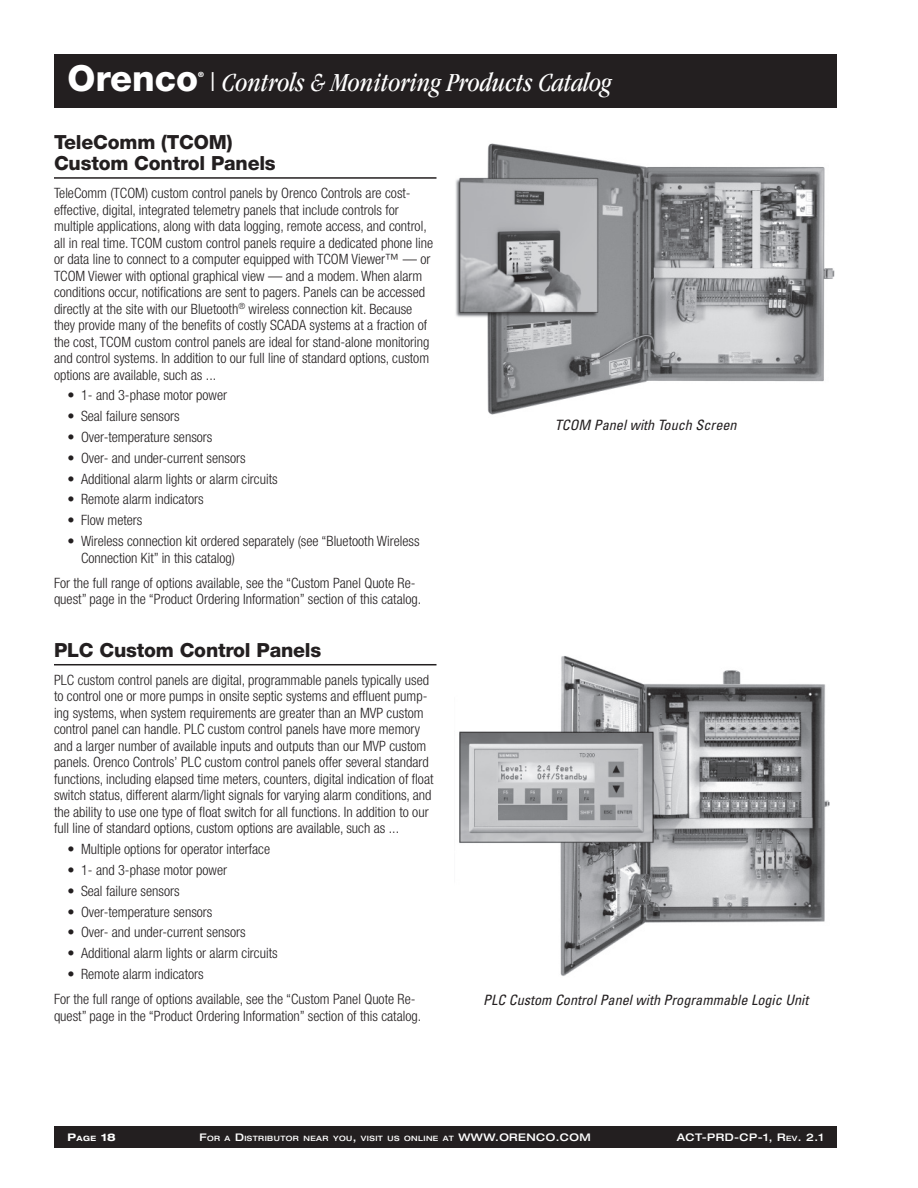
<style>
.page{position:relative;width:918px;height:1188px;background:#fff}
.page>*{position:absolute;margin:0;border:0;box-sizing:border-box;transform-origin:0 0}
.t1{font:800 36px "Helvetica Neue";color:#fff}
.t2{font:italic condensed 27px "Garamond";color:#fff}
.t3{font:800 19.5px/21px "Helvetica Neue";letter-spacing:-.01em;color:#231f20}
.t4{font:300 condensed 14.25px/16.5px "Helvetica Neue";color:#231f20}
.t5{font:italic condensed 14.25px "Univers";color:#231f20}
.t6{font:500 expanded 10.5px "Helvetica Neue";letter-spacing:.04em;color:#fff}
.t7{font:700 expanded 10.5px "Helvetica Neue";color:#fff}
.t8{font:500 expanded 7.35px "Helvetica Neue";letter-spacing:.055em;color:#fff}
.t9{font:800 7.2px "Helvetica Neue";color:#fff}
.s1{font-size:7.35px}
.s2{font-size:10.5px}
</style>
<div class="page">
<div style="left:54px;top:54px;width:783px;height:54px;background:#231f20"></div>
<div style="left:54px;top:1126px;width:783px;height:22px;background:#231f20"></div>
<hr style="left:54px;top:177px;width:382px;height:2px;background:#231f20">
<img style="left:455px;top:143px;width:380px;height:272px">
<hr style="left:54px;top:664px;width:382px;height:1px;background:#231f20">
<img style="left:459px;top:656px;width:371px;height:320px">
<h1 class="t1" style="left:68px;top:66px;width:132px">Orenco</h1>
<p class="t9" style="left:198px;top:72px;width:7px">®</p>
<h2 class="t2" style="left:210px;top:72px;width:403px">| Controls &amp; Monitoring Products Catalog</h2>
<h3 class="t3" style="left:54px;top:134px;width:223px">TeleComm (TCOM)<br>Custom Control Panels</h3>
<p class="t4" style="left:54px;top:186px;width:381px">TeleComm (TCOM) custom control panels by Orenco Controls are cost&shy;effective, digital, integrated telemetry panels that include controls for multiple applications, along with data logging, remote access, and control, all in real time. TCOM custom control panels require a dedicated phone line or data line to connect to a computer equipped with TCOM Viewer™ — or TCOM Viewer with optional graphical view — and a modem. When alarm conditions occur, notifications are sent to pagers. Panels can be accessed directly at the site with our Bluetooth<sup>®</sup> wireless connection kit. Because they provide many of the benefits of costly SCADA systems at a fraction of the cost, TCOM custom control panels are ideal for stand-alone monitoring and control systems. In addition to our full line of standard options, custom options are available, such as ...</p>
<p class="t4" style="left:68px;top:388px;width:161px">• 1- and 3-phase motor power</p>
<p class="t4" style="left:68px;top:409px;width:114px">• Seal failure sensors</p>
<p class="t4" style="left:68px;top:430px;width:146px">• Over-temperature sensors</p>
<p class="t4" style="left:68px;top:451px;width:180px">• Over- and under-current sensors</p>
<p class="t4" style="left:68px;top:472px;width:212px">• Additional alarm lights or alarm circuits</p>
<p class="t4" style="left:68px;top:492px;width:138px">• Remote alarm indicators</p>
<p class="t4" style="left:68px;top:513px;width:76px">• Flow meters</p>
<p class="t4" style="left:81px;top:534px;width:340px;text-indent:-14px">• Wireless connection kit ordered separately (see “Bluetooth Wireless<br>Connection Kit” in this catalog)</p>
<p class="t4" style="left:54px;top:576px;width:369px">For the full range of options available, see the “Custom Panel Quote Re&shy;quest” page in the “Product Ordering Information” section of this catalog.</p>
<h3 class="t3" style="left:54px;top:642px;width:269px">PLC Custom Control Panels</h3>
<p class="t4" style="left:54px;top:673px;width:381px">PLC custom control panels are digital, programmable panels typically used to control one or more pumps in onsite septic systems and effluent pump&shy;ing systems, when system requirements are greater than an MVP custom control panel can handle. PLC custom control panels have more memory and a larger number of available inputs and outputs than our MVP custom panels. Orenco Controls’ PLC custom control panels offer several standard functions, including elapsed time meters, counters, digital indication of float switch status, different alarm/light signals for varying alarm conditions, and the ability to use one type of float switch for all functions. In addition to our full line of standard options, custom options are available, such as ...</p>
<p class="t4" style="left:68px;top:842px;width:204px">• Multiple options for operator interface</p>
<p class="t4" style="left:68px;top:863px;width:161px">• 1- and 3-phase motor power</p>
<p class="t4" style="left:68px;top:884px;width:114px">• Seal failure sensors</p>
<p class="t4" style="left:68px;top:905px;width:146px">• Over-temperature sensors</p>
<p class="t4" style="left:68px;top:925px;width:180px">• Over- and under-current sensors</p>
<p class="t4" style="left:68px;top:946px;width:212px">• Additional alarm lights or alarm circuits</p>
<p class="t4" style="left:54px;top:963px;width:363px;line-height:25.2px;text-indent:14px">• Remote alarm indicators<br>For the full range of options available, see the “Custom Panel Quote Re-</p>
<p class="t4" style="left:54px;top:1009px;width:369px">quest” page in the “Product Ordering Information” section of this catalog.</p>
<p class="t5" style="left:555px;top:419px;width:184px">TCOM Panel with Touch Screen</p>
<p class="t5" style="left:483px;top:995px;width:327px">PLC Custom Control Panel with Programmable Logic Unit</p>
<p class="t7" style="left:68px;top:1133px;width:50px">P<span class="s1">AGE</span> 18</p>
<p class="t8" style="left:199px;top:1135px;width:393px"><span class="s2">F</span>OR A <span class="s2">D</span>ISTRIBUTOR NEAR YOU<span class="s2">,</span> VISIT US ONLINE AT <span class="s2">WWW.ORENCO.COM</span></p>
<p class="t6" style="left:677px;top:1134px;width:149px">ACT-PRD-CP-1, R<span class="s1">EV</span>. 2.1</p>
</div>
